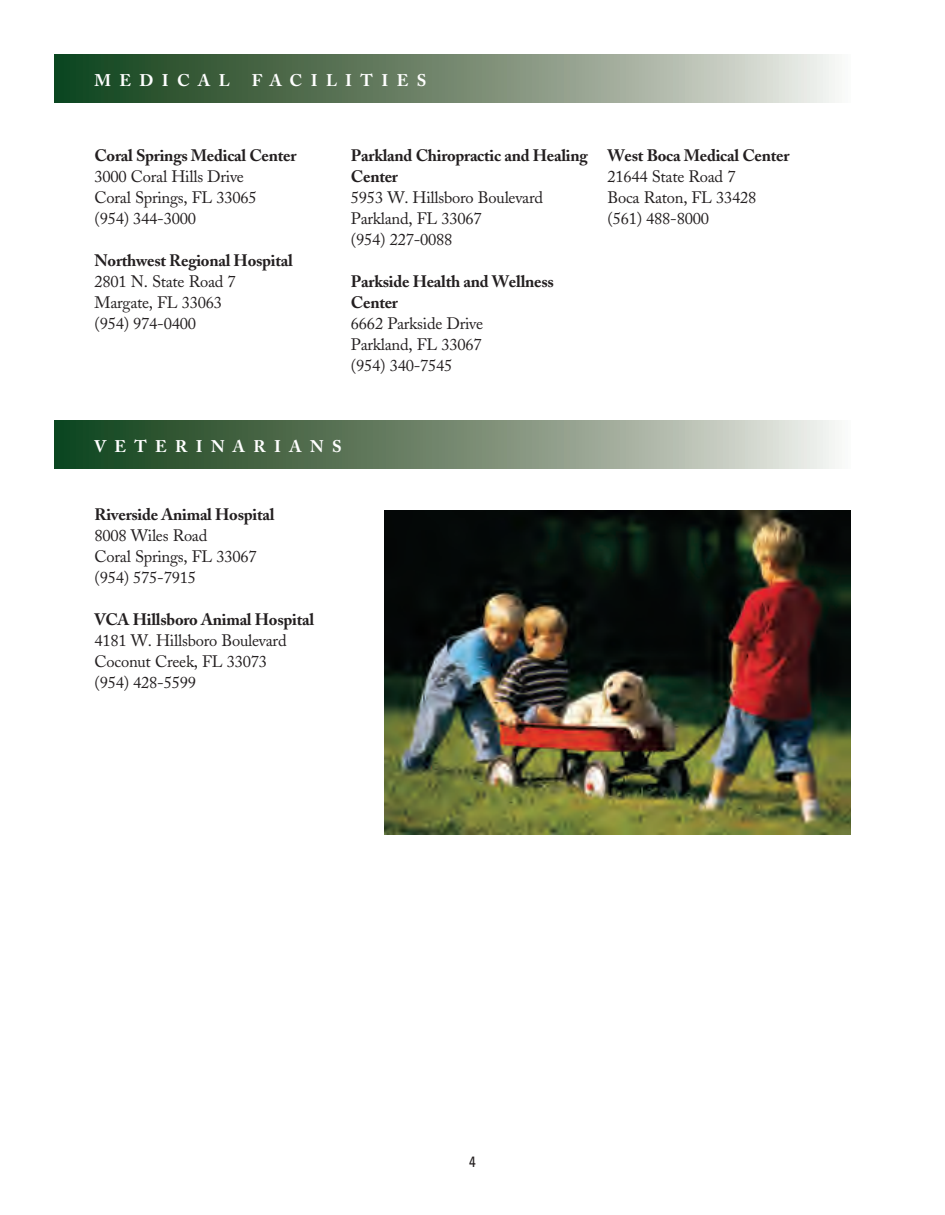
<style>
.page{position:relative;width:945px;height:1215px;background:#fff}
.page>*{position:absolute;margin:0;border:0;box-sizing:border-box;transform-origin:0 0}
.t1{font:700 16.8px "Adobe Caslon";letter-spacing:.5em;color:#fff}
.t2{font:16.5px/21px "Adobe Caslon";letter-spacing:-.015em;color:#231f20}
.t3{font:700 16.5px/21px "Adobe Caslon";letter-spacing:-.015em;color:#231f20}
.t4{font:condensed 15px "Univers";color:#231f20}
</style>
<div class="page">
<svg style="left:54px;top:54px;width:781px;height:49px;background:#778d75"></svg>
<svg style="left:54px;top:420px;width:781px;height:49px;background:#778d75"></svg>
<img style="left:385px;top:510px;width:465px;height:324px">
<p class="t1" style="left:94px;top:70px;width:137px">MEDICAL</p>
<p class="t1" style="left:252px;top:70px;width:176px">FACILITIES</p>
<p class="t3" style="left:94px;top:145px;width:204px">Coral Springs Medical Center</p>
<p class="t2" style="left:94px;top:166px;width:164px">3000 Coral Hills Drive<br>Coral Springs, FL 33065 (954) 344-3000</p>
<p class="t3" style="left:94px;top:250px;width:200px">Northwest Regional Hospital</p>
<p class="t2" style="left:94px;top:271px;width:143px">2801 N. State Road 7<br>Margate, FL 33063 (954) 974-0400</p>
<p class="t3" style="left:351px;top:145px;width:238px">Parkland Chiropractic and Healing<br>Center</p>
<p class="t2" style="left:351px;top:187px;width:194px">5953 W. Hillsboro Boulevard<br>Parkland, FL 33067<br>(954) 227-0088</p>
<p class="t3" style="left:351px;top:271px;width:205px">Parkside Health and Wellness<br>Center</p>
<p class="t2" style="left:351px;top:313px;width:134px;text-align:justify">6662 Parkside Drive Parkland, FL 33067 (954) 340-7545</p>
<p class="t3" style="left:607px;top:145px;width:183px">West Boca Medical Center</p>
<p class="t2" style="left:607px;top:166px;width:151px">21644 State Road 7<br>Boca Raton, FL 33428 (561) 488-8000</p>
<p class="t1" style="left:94px;top:436px;width:249px">VETERINARIANS</p>
<p class="t3" style="left:94px;top:504px;width:182px">Riverside Animal Hospital</p>
<p class="t2" style="left:94px;top:525px;width:164px">8008 Wiles Road<br>Coral Springs, FL 33067 (954) 575-7915</p>
<p class="t3" style="left:94px;top:609px;width:221px">VCA Hillsboro Animal Hospital</p>
<p class="t2" style="left:94px;top:630px;width:194px">4181 W. Hillsboro Boulevard<br>Coconut Creek, FL 33073 (954) 428-5599</p>
<p class="t4" style="left:469px;top:1152px;width:8px">4</p>
</div>
